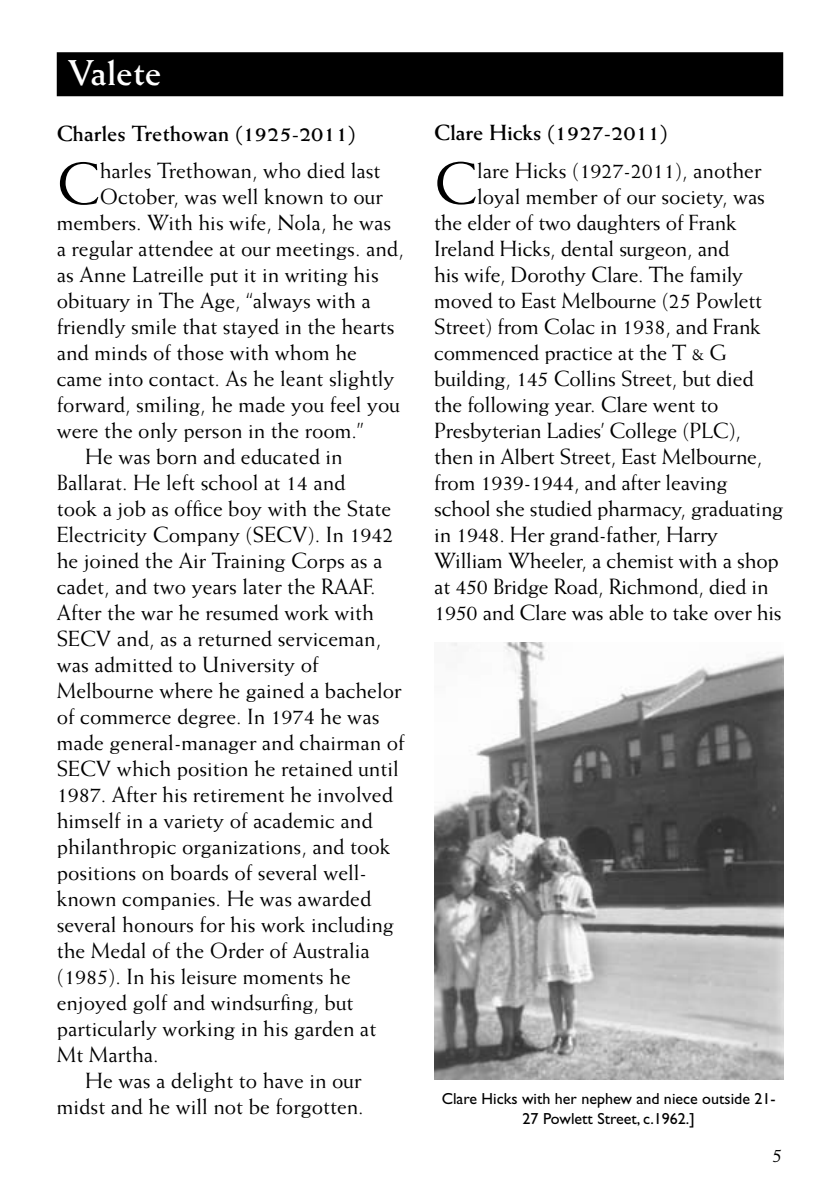
<style>
.page{position:relative;width:840px;height:1191px;background:#fff}
.page>*{position:absolute;margin:0;border:0;box-sizing:border-box;transform-origin:0 0}
.t1{font:59.4px "Weiss";color:#000}
.t2{font:700 36px "Weiss";color:#fff}
.t3{font:22px "Weiss";color:#000}
.t4{font:700 22px "Weiss";color:#000}
.t5{font:20px "Weiss";color:#000}
.t6{font:16px/20px "Gill Sans Std";color:#000;text-align:center}
</style>
<div class="page">
<div style="left:57px;top:52px;width:725px;height:44px;background:#000"></div>
<img style="left:434px;top:643px;width:348px;height:436px">
<h2 class="t2" style="left:68px;top:51px;width:95px">Valete</h2>
<p class="t4" style="left:57px;top:120px;width:300px">Charles Trethowan (1925-2011)</p>
<h1 class="t1" style="left:57px;top:149px;width:44px">C</h1>
<p class="t3" style="left:100px;top:158px;width:282px">harles Trethowan, who died last</p>
<p class="t3" style="left:100px;top:184px;width:284px">October, was well known to our</p>
<p class="t3" style="left:57px;top:210px;width:336px">members. With his wife, Nola, he was</p>
<p class="t3" style="left:57px;top:236px;width:348px">a regular attendee at our meetings. and,</p>
<p class="t3" style="left:57px;top:262px;width:323px">as Anne Latreille put it in writing his</p>
<p class="t3" style="left:57px;top:288px;width:315px">obituary in The Age, “always with a</p>
<p class="t3" style="left:57px;top:314px;width:339px">friendly smile that stayed in the hearts</p>
<p class="t3" style="left:57px;top:340px;width:301px">and minds of those with whom he</p>
<p class="t3" style="left:57px;top:366px;width:339px">came into contact. As he leant slightly</p>
<p class="t3" style="left:57px;top:392px;width:344px">forward, smiling, he made you feel you</p>
<p class="t3" style="left:57px;top:418px;width:308px">were the only person in the room.”</p>
<p class="t3" style="left:85px;top:444px;width:259px">He was born and educated in</p>
<p class="t3" style="left:57px;top:470px;width:290px">Ballarat. He left school at 14 and</p>
<p class="t3" style="left:57px;top:496px;width:336px">took a job as office boy with the State</p>
<p class="t3" style="left:57px;top:522px;width:338px">Electricity Company (SECV). In 1942</p>
<p class="t3" style="left:57px;top:548px;width:327px">he joined the Air Training Corps as a</p>
<p class="t3" style="left:57px;top:574px;width:320px">cadet, and two years later the RAAF.</p>
<p class="t3" style="left:57px;top:600px;width:318px">After the war he resumed work with</p>
<p class="t3" style="left:57px;top:626px;width:326px">SECV and, as a returned serviceman,</p>
<p class="t3" style="left:57px;top:652px;width:263px">was admitted to University of</p>
<p class="t3" style="left:57px;top:678px;width:346px">Melbourne where he gained a bachelor</p>
<p class="t3" style="left:57px;top:704px;width:324px">of commerce degree. In 1974 he was</p>
<p class="t3" style="left:57px;top:730px;width:349px">made general-manager and chairman of</p>
<p class="t3" style="left:57px;top:756px;width:343px">SECV which position he retained until</p>
<p class="t3" style="left:57px;top:782px;width:338px">1987. After his retirement he involved</p>
<p class="t3" style="left:57px;top:808px;width:317px">himself in a variety of academic and</p>
<p class="t3" style="left:57px;top:834px;width:335px">philanthropic organizations, and took</p>
<p class="t3" style="left:57px;top:860px;width:311px">positions on boards of several well-</p>
<p class="t3" style="left:57px;top:886px;width:316px">known companies. He was awarded</p>
<p class="t3" style="left:57px;top:912px;width:338px">several honours for his work including</p>
<p class="t3" style="left:57px;top:938px;width:314px">the Medal of the Order of Australia</p>
<p class="t3" style="left:57px;top:964px;width:295px">(1985). In his leisure moments he</p>
<p class="t3" style="left:57px;top:990px;width:298px">enjoyed golf and windsurfing, but</p>
<p class="t3" style="left:57px;top:1016px;width:321px">particularly working in his garden at</p>
<p class="t3" style="left:57px;top:1042px;width:103px">Mt Martha.</p>
<p class="t3" style="left:85px;top:1068px;width:278px">He was a delight to have in our</p>
<p class="t3" style="left:57px;top:1094px;width:308px">midst and he will not be forgotten.</p>
<p class="t4" style="left:434px;top:120px;width:235px">Clare Hicks (1927-2011)</p>
<h1 class="t1" style="left:434px;top:149px;width:44px">C</h1>
<p class="t3" style="left:477px;top:157px;width:285px">lare Hicks (1927-2011), another</p>
<p class="t3" style="left:477px;top:183px;width:289px">loyal member of our society, was</p>
<p class="t3" style="left:434px;top:209px;width:304px">the elder of two daughters of Frank</p>
<p class="t3" style="left:434px;top:235px;width:297px">Ireland Hicks, dental surgeon, and</p>
<p class="t3" style="left:434px;top:261px;width:310px">his wife, Dorothy Clare. The family</p>
<p class="t3" style="left:434px;top:287px;width:329px">moved to East Melbourne (25 Powlett</p>
<p class="t3" style="left:434px;top:313px;width:328px">Street) from Colac in 1938, and Frank</p>
<p class="t3" style="left:434px;top:339px;width:293px">commenced practice at the T &amp; G</p>
<p class="t3" style="left:434px;top:365px;width:321px">building, 145 Collins Street, but died</p>
<p class="t3" style="left:434px;top:391px;width:286px">the following year. Clare went to</p>
<p class="t3" style="left:434px;top:417px;width:308px">Presbyterian Ladies’ College (PLC),</p>
<p class="t3" style="left:434px;top:443px;width:329px">then in Albert Street, East Melbourne,</p>
<p class="t3" style="left:434px;top:469px;width:294px">from 1939-1944, and after leaving</p>
<p class="t3" style="left:434px;top:495px;width:350px">school she studied pharmacy, graduating</p>
<p class="t3" style="left:434px;top:521px;width:285px">in 1948. Her grand-father, Harry</p>
<p class="t3" style="left:434px;top:547px;width:346px">William Wheeler, a chemist with a shop</p>
<p class="t3" style="left:434px;top:573px;width:335px">at 450 Bridge Road, Richmond, died in</p>
<p class="t3" style="left:434px;top:599px;width:349px">1950 and Clare was able to take over his</p>
<p class="t6" style="left:441px;top:1088px;width:335px">Clare Hicks with her nephew and niece outside 21-<br>27 Powlett Street, c.1962.]</p>
<p class="t5" style="left:771px;top:1144px;width:11px">5</p>
</div>
